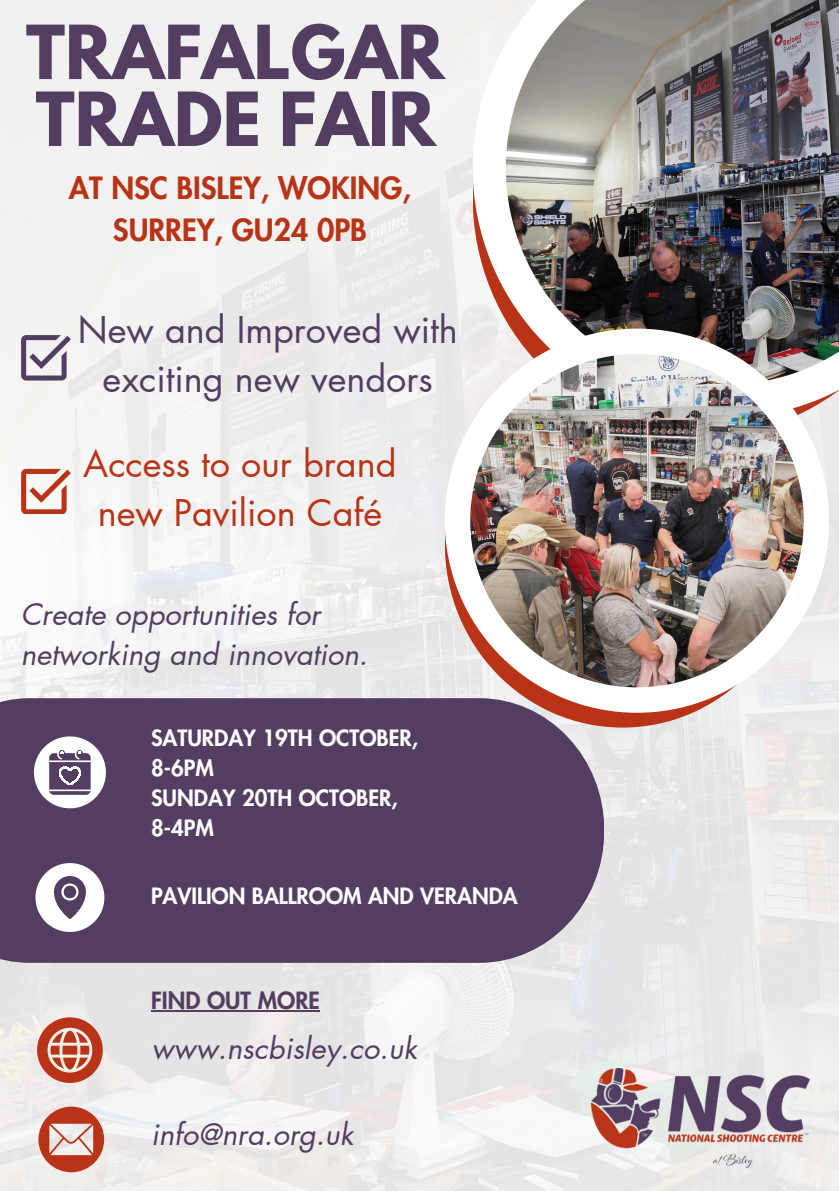
<style>
.page{position:relative;width:839px;height:1191px;background:#fff}
.page>*{position:absolute;margin:0;border:0;box-sizing:border-box;transform-origin:0 0}
.t1{font:700 66px "League Spartan";color:#533e62}
.t2{font:36px/49.6px "Futura LT Pro";color:#533e62;text-align:center}
.t3{font:36px/49.6px "Futura LT Pro";color:#b93417;text-align:center}
.t4{font:800 30px/42px "Futura LT Pro";color:#b93417;text-align:center}
.t5{font:italic 29.2px/40.4px "Futura LT Pro";color:#533e62}
.t6{font:800 23.2px "Futura LT Pro";color:#533e62}
.t7{font:800 22px "Futura LT Pro";color:#fff}
</style>
<div class="page">
<svg style="left:472px;top:0;width:366px;height:418px"></svg>
<img style="left:506px;top:0;width:332px;height:385px">
<div style="left:0;top:698px;width:604px;height:265px;background:#533e62"></div>
<svg style="left:34px;top:736px;width:72px;height:72px"></svg>
<svg style="left:35px;top:863px;width:69px;height:69px"></svg>
<svg style="left:37px;top:1017px;width:66px;height:66px"></svg>
<svg style="left:445px;top:329px;width:384px;height:384px"></svg>
<img style="left:470px;top:354px;width:333px;height:333px">
<img style="left:591px;top:1068px;width:218px;height:99px">
<svg style="left:38px;top:1107px;width:66px;height:65px"></svg>
<svg style="left:21px;top:335px;width:50px;height:45px"></svg>
<hr style="left:151px;top:1010px;width:169px;height:2px;background:#533e62">
<svg style="left:21px;top:469px;width:50px;height:45px"></svg>
<h2 class="t1" style="left:26px;top:20px;width:420px">TRAFALGAR</h2>
<p class="t1" style="left:35px;top:87px;width:402px">TRADE FAIR</p>
<p class="t4" style="left:69px;top:168px;width:343px">AT NSC BISLEY, WOKING,<br>SURREY, GU24 0PB</p>
<p class="t2" style="left:78px;top:306px;width:381px">New and Improved with exciting new vendors</p>
<h3 class="t3" style="left:83px;top:440px;width:315px">Access to our brand new Pavilion Café</h3>
<p class="t5" style="left:21px;top:595px;width:349px">Create opportunities for networking and innovation.</p>
<h2 class="t7" style="left:151px;top:728px;width:268px">SATURDAY 19TH OCTOBER,</h2>
<p class="t7" style="left:151px;top:758px;width:64px">8-6PM</p>
<h4 class="t7" style="left:151px;top:788px;width:248px">SUNDAY 20TH OCTOBER,</h4>
<p class="t7" style="left:151px;top:818px;width:64px">8-4PM</p>
<p class="t7" style="left:151px;top:885px;width:368px">PAVILION BALLROOM AND VERANDA</p>
<p class="t6" style="left:151px;top:990px;width:170px">FIND OUT MORE</p>
<p class="t5" style="left:151px;top:1030px;width:267px">www.nscbisley.co.uk</p>
<p class="t5" style="left:151px;top:1115px;width:204px">info@nra.org.uk</p>
</div>
